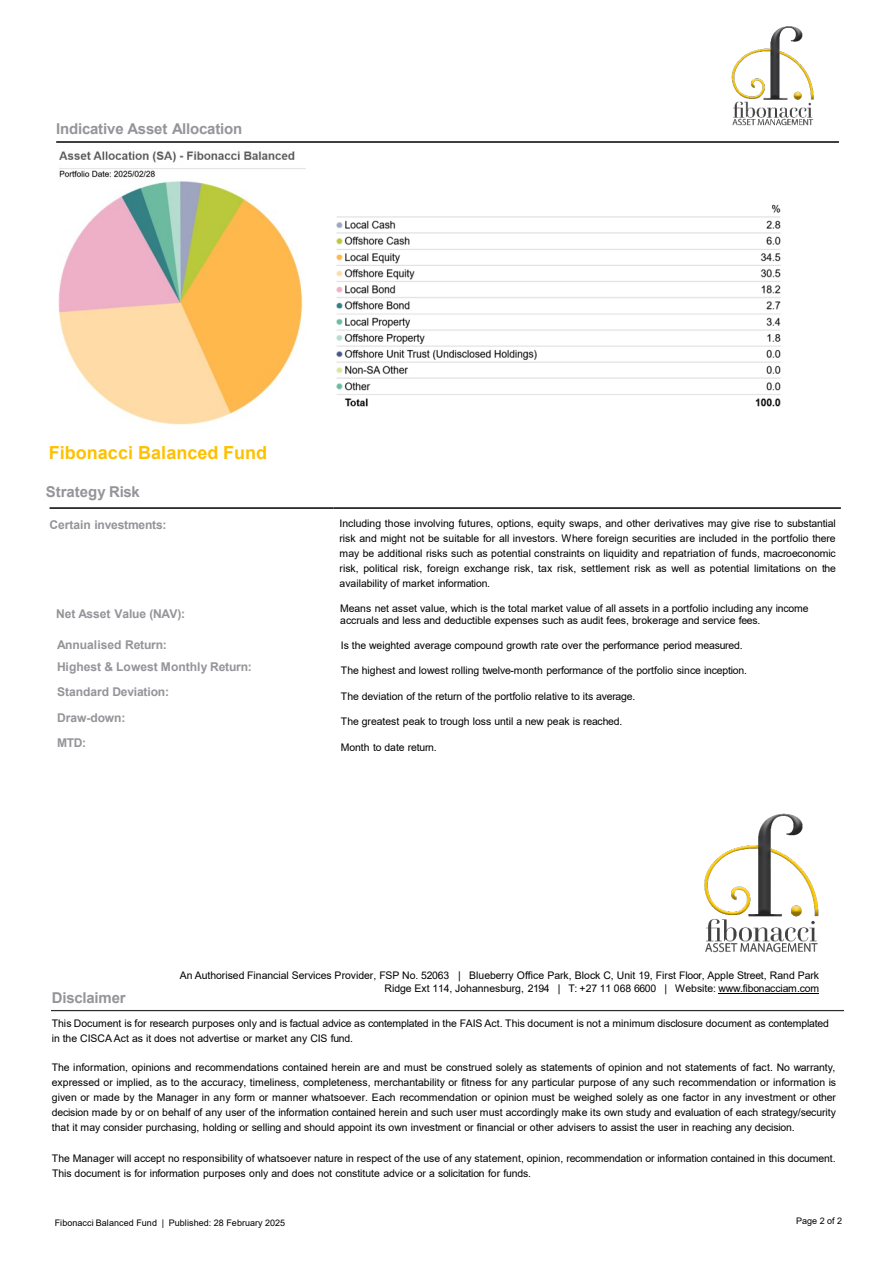
<style>
.page{position:relative;width:893px;height:1264px;background:#fff}
.page>*{position:absolute;margin:0;border:0;box-sizing:border-box;transform-origin:0 0}
.t1{font:700 18px "Arial";color:#ffc000}
.t2{font:700 15px "Arial";letter-spacing:-.015em;color:#949499}
.t3{font:700 12px/25.5px "Arial";letter-spacing:-.005em;color:#949499}
.t4{font:10.5px/15px "Arial";letter-spacing:-.005em;color:#000;text-align:justify}
.t5{font:9px "Arial";letter-spacing:.005em;color:#000}
</style>
<div class="page">
<img style="left:52px;top:507px;width:791px;height:505px">
<hr style="left:50px;top:507px;width:283px;height:1px;background:#000">
<hr style="left:333px;top:507px;width:507px;height:1px;background:#000">
<hr style="left:56px;top:141px;width:782px;height:2px;background:#000">
<hr style="left:718px;top:992px;width:101px;height:1px;background:#000">
<img style="left:671px;top:794px;width:172px;height:179px">
<img style="left:59px;top:151px;width:247px;height:274px">
<img style="left:336px;top:204px;width:445px;height:203px">
<img style="left:731px;top:26px;width:83px;height:100px">
<p class="t2" style="left:56px;top:118px;width:188px">Indicative Asset Allocation</p>
<p class="t1" style="left:49px;top:440px;width:220px">Fibonacci Balanced Fund</p>
<p class="t2" style="left:46px;top:481px;width:95px">Strategy Risk</p>
<p class="t3" style="left:49px;top:512px;width:119px">Certain investments:</p>
<p class="t4" style="left:339px;top:515px;width:498px">Including those involving futures, options, equity swaps, and other derivatives may give rise to substantial risk and might not be suitable for all investors. Where foreign securities are included in the portfolio there may be additional risks such as potential constraints on liquidity and repatriation of funds, macroeconomic risk, political risk, foreign exchange risk, tax risk, settlement risk as well as potential limitations on the availability of market information.</p>
<p class="t3" style="left:56px;top:601px;width:130px">Net Asset Value (NAV):</p>
<p class="t3" style="left:57px;top:632px;width:111px">Annualised Return:</p>
<p class="t3" style="left:57px;top:654px;width:196px">Highest &amp; Lowest Monthly Return:<br>Standard Deviation:</p>
<p class="t3" style="left:57px;top:704px;width:70px">Draw-down:<br>MTD:</p>
<p class="t4" style="left:340px;top:601px;width:470px;line-height:12.6px">Means net asset value, which is the total market value of all assets in a portfolio including any income accruals and less and deductible expenses such as audit fees, brokerage and service fees.</p>
<p class="t4" style="left:341px;top:637px;width:403px">Is the weighted average compound growth rate over the performance period measured.</p>
<p class="t4" style="left:341px;top:662px;width:407px">The highest and lowest rolling twelve-month performance of the portfolio since inception.</p>
<p class="t4" style="left:341px;top:688px;width:296px">The deviation of the return of the portfolio relative to its average.</p>
<p class="t4" style="left:341px;top:713px;width:283px">The greatest peak to trough loss until a new peak is reached.</p>
<p class="t4" style="left:341px;top:739px;width:97px">Month to date return.</p>
<p class="t4" style="left:180px;top:968px;width:641px;line-height:12.6px;text-align:right">An Authorised Financial Services Provider, FSP No. 52063 | Blueberry Office Park, Block C, Unit 19, First Floor, Apple Street, Rand Park<br>Ridge Ext 114, Johannesburg, 2194 | T: +27 11 068 6600 | Website: www.fibonacciam.com</p>
<p class="t2" style="left:52px;top:986px;width:75px">Disclaimer</p>
<p class="t4" style="left:52px;top:1015px;width:778px">This Document is for research purposes only and is factual advice as contemplated in the FAIS Act. This document is not a minimum disclosure document as contemplated</p>
<p class="t4" style="left:52px;top:1030px;width:303px">in the CISCA Act as it does not advertise or market any CIS fund.</p>
<p class="t4" style="left:52px;top:1059px;width:785px">The information, opinions and recommendations contained herein are and must be construed solely as statements of opinion and not statements of fact. No warranty, expressed or implied, as to the accuracy, timeliness, completeness, merchantability or fitness for any particular purpose of any such recommendation or information is given or made by the Manager in any form or manner whatsoever. Each recommendation or opinion must be weighed solely as one factor in any investment or other decision made by or on behalf of any user of the information contained herein and such user must accordingly make its own study and evaluation of each strategy/security that it may consider purchasing, holding or selling and should appoint its own investment or financial or other advisers to assist the user in reaching any decision.</p>
<p class="t4" style="left:52px;top:1150px;width:785px">The Manager will accept no responsibility of whatsoever nature in respect of the use of any statement, opinion, recommendation or information contained in this document.<br>This document is for information purposes only and does not constitute advice or a solicitation for funds.</p>
<p class="t5" style="left:55px;top:1216px;width:232px">Fibonacci Balanced Fund | Published: 28 February 2025</p>
<p class="t5" style="left:796px;top:1214px;width:47px">Page 2 of 2</p>
</div>
